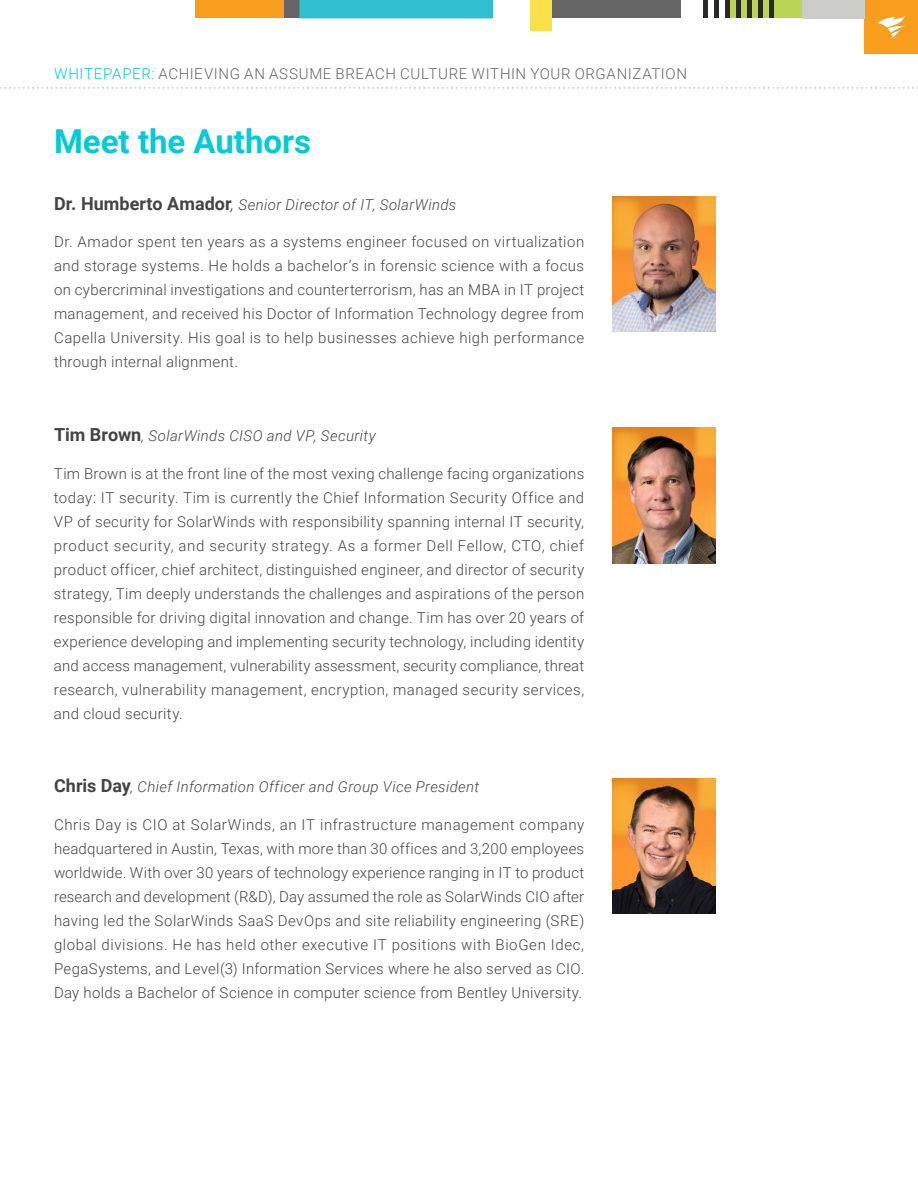
<style>
.page{position:relative;width:918px;height:1188px;background:#fff}
.page>*{position:absolute;margin:0;border:0;box-sizing:border-box;transform-origin:0 0}
.t1{font:700 33px "Roboto";color:#04c9d7}
.t2{font:300 15px/24px "Roboto";letter-spacing:.025em;color:#444;text-align:justify}
.t3{font:italic 300 15px "Roboto";letter-spacing:.025em;color:#444}
.t4{font:300 15px "Roboto";letter-spacing:.045em;color:#666}
.s1{color:#04c9d7}
.s2{font-weight:700;font-style:normal;font-size:18px}
.s3{font-size:18px}
</style>
<div class="page">
<div style="left:864px;top:0;width:54px;height:54px;background:#f99d1c"></div>
<svg style="left:877px;top:16px;width:28px;height:22px"></svg>
<div style="left:530px;top:0;width:151px;height:18px;background:#666"></div>
<div style="left:530px;top:0;width:22px;height:31px;background:#fbe04b"></div>
<div style="left:195px;top:0;width:89px;height:18px;background:#f79e1c"></div>
<div style="left:284px;top:0;width:15px;height:18px;background:#666"></div>
<div style="left:299px;top:0;width:194px;height:18px;background:#30bfcf"></div>
<div style="left:728px;top:0;width:116px;height:18px;background:#b8d654"></div>
<hr style="left:704px;top:0;width:4px;height:18px;background:#292929">
<hr style="left:715px;top:0;width:4px;height:18px;background:#292929">
<div style="left:725px;top:0;width:5px;height:18px;background:#292929"></div>
<div style="left:736px;top:0;width:5px;height:18px;background:#292929"></div>
<div style="left:747px;top:0;width:5px;height:18px;background:#292929"></div>
<div style="left:758px;top:0;width:5px;height:18px;background:#292929"></div>
<div style="left:769px;top:0;width:5px;height:18px;background:#292929"></div>
<div style="left:802px;top:0;width:62px;height:18px;background:#ccccc9"></div>
<svg style="left:0;top:87px;width:918px;height:2px"></svg>
<img style="left:612px;top:196px;width:103px;height:136px">
<img style="left:612px;top:428px;width:103px;height:135px">
<img style="left:612px;top:779px;width:103px;height:135px">
<p class="t4" style="left:54px;top:63px;width:634px"><span class="s1">WHITEPAPER:</span> ACHIEVING AN ASSUME BREACH CULTURE WITHIN YOUR ORGANIZATION</p>
<h1 class="t1" style="left:54px;top:118px;width:259px">Meet the Authors</h1>
<p class="t3" style="left:54px;top:194px;width:404px"><span class="s2">Dr. Humberto Amador</span><span class="s3">,</span> Senior Director of IT, SolarWinds</p>
<p class="t2" style="left:54px;top:230px;width:532px">Dr. Amador spent ten years as a systems engineer focused on virtualization and storage systems. He holds a bachelor’s in forensic science with a focus on cybercriminal investigations and counterterrorism, has an MBA in IT project management, and received his Doctor of Information Technology degree from Capella University. His goal is to help businesses achieve high performance through internal alignment.</p>
<p class="t3" style="left:54px;top:425px;width:323px"><span class="s2">Tim Brown</span>, SolarWinds CISO and VP, Security</p>
<p class="t2" style="left:54px;top:461px;width:532px">Tim Brown is at the front line of the most vexing challenge facing organizations today: IT security. Tim is currently the Chief Information Security Office and VP of security for SolarWinds with responsibility spanning internal IT security, product security, and security strategy. As a former Dell Fellow, CTO, chief product officer, chief architect, distinguished engineer, and director of security strategy, Tim deeply understands the challenges and aspirations of the person responsible for driving digital innovation and change. Tim has over 20 years of experience developing and implementing security technology, including identity and access management, vulnerability assessment, security compliance, threat research, vulnerability management, encryption, managed security services, and cloud security.</p>
<p class="t3" style="left:54px;top:776px;width:427px"><span class="s2">Chris Day</span>, Chief Information Officer and Group Vice President</p>
<p class="t2" style="left:54px;top:812px;width:532px">Chris Day is CIO at SolarWinds, an IT infrastructure management company headquartered in Austin, Texas, with more than 30 offices and 3,200 employees worldwide. With over 30 years of technology experience ranging in IT to product research and development (R&amp;D), Day assumed the role as SolarWinds CIO after having led the SolarWinds SaaS DevOps and site reliability engineering (SRE) global divisions. He has held other executive IT positions with BioGen Idec, PegaSystems, and Level(3) Information Services where he also served as CIO.<br>Day holds a Bachelor of Science in computer science from Bentley University.</p>
</div>
